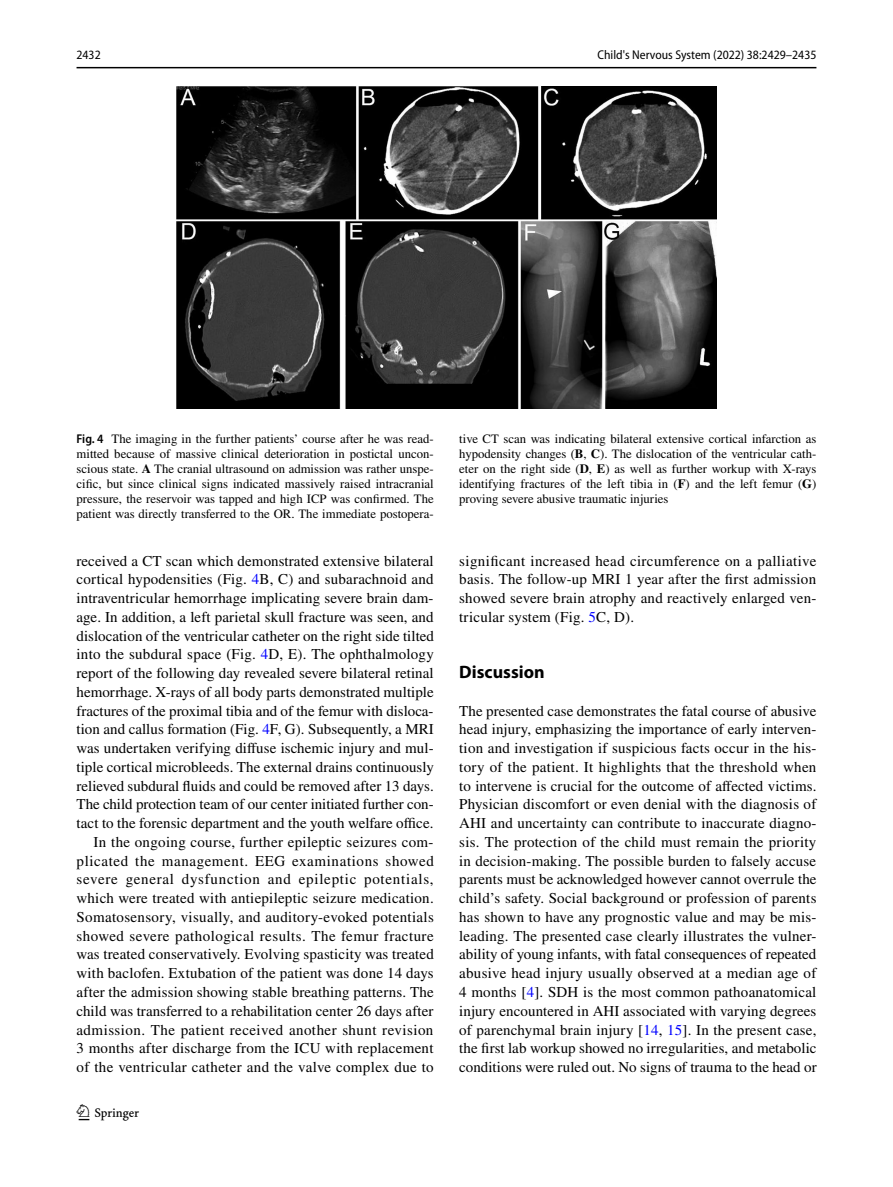
<style>
.page{position:relative;width:893px;height:1187px;background:#fff}
.page>*{position:absolute;margin:0;border:0;box-sizing:border-box;transform-origin:0 0}
.t1{font:22.5px "Springnew Regular 2";color:#000}
.t2{font:700 18px "Myriad Pro";color:#000}
.t3{font:15px/18.8px "STIX";letter-spacing:.005em;color:#000;text-align:justify}
.t4{font:12.75px/15px "STIX";color:#000;text-align:justify}
.t5{font:semi-condensed 12.75px "Myriad Pro";color:#000}
.s1{font-family:"Myriad Pro";font-weight:600;font-stretch:semi-condensed}
.s2{font-weight:700}
.s3{color:#00f}
</style>
<div class="page">
<hr style="left:77px;top:67px;width:739px;height:1px;background:#000">
<img style="left:176px;top:87px;width:540px;height:321px">
<p class="t5" style="left:77px;top:48px;width:26px">2432</p>
<p class="t5" style="left:597px;top:48px;width:220px">Child's Nervous System (2022) 38:2429–2435</p>
<p class="t4" style="left:77px;top:432px;width:359px"><span class="s1">Fig. 4</span> The imaging in the further patients’ course after he was read&shy;mitted because of massive clinical deterioration in postictal uncon&shy;scious state. <span class="s2">A</span> The cranial ultrasound on admission was rather unspe&shy;cific, but since clinical signs indicated massively raised intracranial pressure, the reservoir was tapped and high ICP was confirmed. The patient was directly transferred to the OR. The immediate postopera-</p>
<p class="t4" style="left:459px;top:432px;width:359px">tive CT scan was indicating bilateral extensive cortical infarction as hypodensity changes (<span class="s2">B</span>, <span class="s2">C</span>). The dislocation of the ventricular cath&shy;eter on the right side (<span class="s2">D</span>, <span class="s2">E</span>) as well as further workup with X-rays identifying fractures of the left tibia in (<span class="s2">F</span>) and the left femur (<span class="s2">G</span>) proving severe abusive traumatic injuries</p>
<p class="t3" style="left:77px;top:552px;width:359px;text-align:right">received a CT scan which demonstrated extensive bilateral cortical hypodensities (Fig. <span class="s3">4</span>B, C) and subarachnoid and intraventricular hemorrhage implicating severe brain dam&shy;age. In addition, a left parietal skull fracture was seen, and dislocation of the ventricular catheter on the right side tilted into the subdural space (Fig. <span class="s3">4</span>D, E). The ophthalmology report of the following day revealed severe bilateral retinal hemorrhage. X-rays of all body parts demonstrated multiple fractures of the proximal tibia and of the femur with disloca&shy;tion and callus formation (Fig. <span class="s3">4</span>F, G). Subsequently, a MRI was undertaken verifying diffuse ischemic injury and mul&shy;tiple cortical microbleeds. The external drains continuously relieved subdural fluids and could be removed after 13 days.<br>The child protection team of our center initiated further con&shy;tact to the forensic department and the youth welfare office.<br>In the ongoing course, further epileptic seizures com&shy;plicated the management. EEG examinations showed severe general dysfunction and epileptic potentials, which were treated with antiepileptic seizure medication.<br>Somatosensory, visually, and auditory-evoked potentials showed severe pathological results. The femur fracture was treated conservatively. Evolving spasticity was treated with baclofen. Extubation of the patient was done 14 days after the admission showing stable breathing patterns. The child was transferred to a rehabilitation center 26 days after admission. The patient received another shunt revision 3 months after discharge from the ICU with replacement of the ventricular catheter and the valve complex due to</p>
<p class="t3" style="left:459px;top:552px;width:359px">significant increased head circumference on a palliative basis. The follow-up MRI 1 year after the first admission showed severe brain atrophy and reactively enlarged ven&shy;tricular system (Fig. <span class="s3">5</span>C, D).</p>
<p class="t2" style="left:459px;top:660px;width:87px">Discussion</p>
<p class="t3" style="left:459px;top:702px;width:359px">The presented case demonstrates the fatal course of abusive head injury, emphasizing the importance of early interven&shy;tion and investigation if suspicious facts occur in the his&shy;tory of the patient. It highlights that the threshold when to intervene is crucial for the outcome of affected victims.<br>Physician discomfort or even denial with the diagnosis of AHI and uncertainty can contribute to inaccurate diagno&shy;sis. The protection of the child must remain the priority in decision-making. The possible burden to falsely accuse parents must be acknowledged however cannot overrule the child’s safety. Social background or profession of parents has shown to have any prognostic value and may be mis&shy;leading. The presented case clearly illustrates the vulner&shy;ability of young infants, with fatal consequences of repeated abusive head injury usually observed at a median age of 4 months [<span class="s3">4</span>]. SDH is the most common pathoanatomical injury encountered in AHI associated with varying degrees of parenchymal brain injury [<span class="s3">14</span>, <span class="s3">15</span>]. In the present case, the first lab workup showed no irregularities, and metabolic conditions were ruled out. No signs of trauma to the head or</p>
<h1 class="t1" style="left:79px;top:1104px;width:62px">1 3</h1>
</div>
